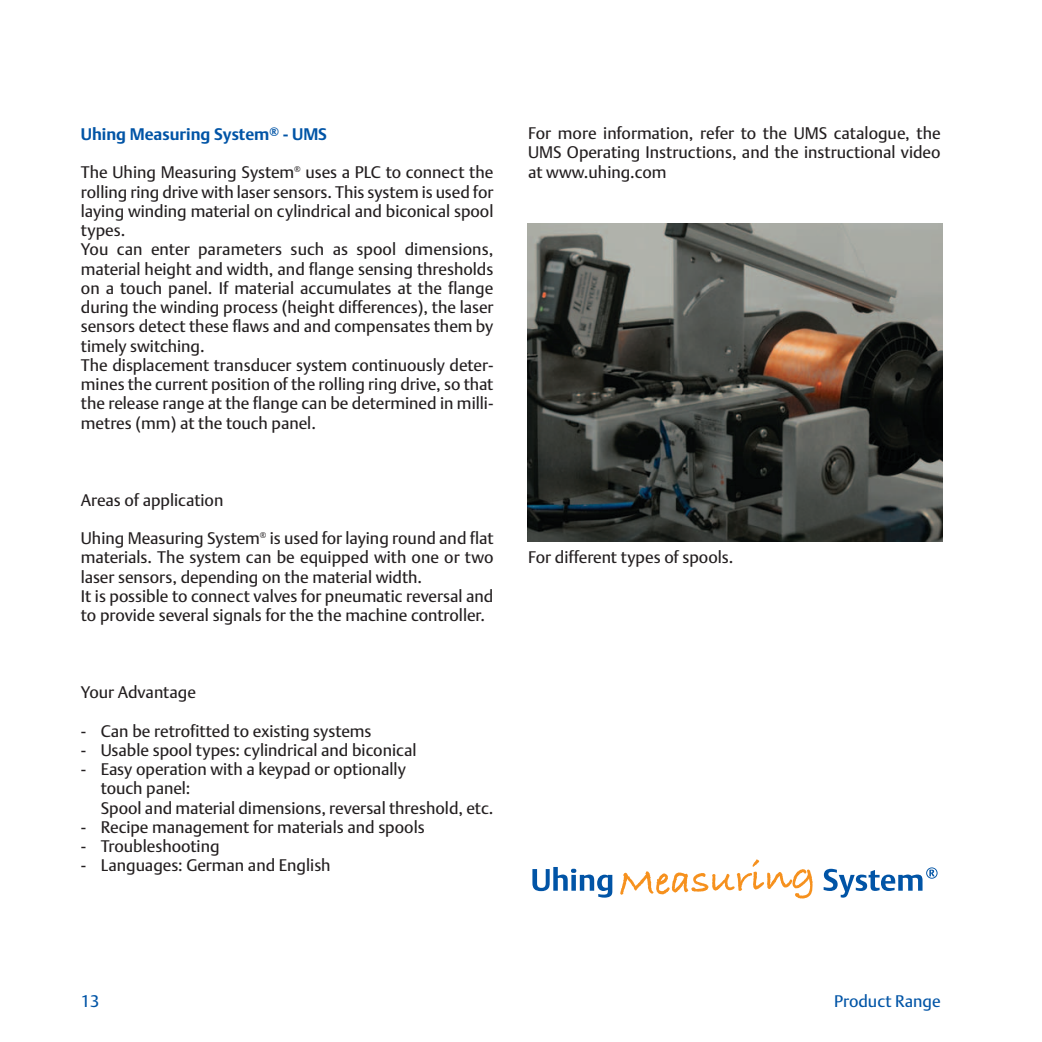
<style>
.page{position:relative;width:1042px;height:1042px;background:#fff}
.page>*{position:absolute;margin:0;border:0;box-sizing:border-box;transform-origin:0 0}
.t1{font:16.62px/19.2px "DTL Argo T";color:#231f20}
.t2{font:700 16.62px "DTL Argo T";color:#0154a6}
.t3{font:16.62px "DTL Argo T";color:#0154a6}
</style>
<div class="page">
<img style="left:528px;top:223px;width:414px;height:318px">
<svg style="left:532px;top:867px;width:80px;height:30px"></svg>
<svg style="left:620px;top:859px;width:192px;height:39px"></svg>
<svg style="left:823px;top:867px;width:114px;height:30px"></svg>
<p class="t2" style="left:81px;top:127px;width:248px">Uhing Measuring System<sup>®</sup> - UMS</p>
<p class="t1" style="left:81px;top:164px;width:414px">The Uhing Measuring System<sup>®</sup> uses a PLC to connect the rolling ring drive with laser sensors. This system is used for laying winding material on cylindrical and biconical spool types.<br>You can enter parameters such as spool dimensions, material height and width, and flange sensing thresholds on a touch panel. If material accumulates at the flange during the winding process (height differences), the laser sensors detect these flaws and and compensates them by timely switching.<br>The displacement transducer system continuously deter&shy;mines the current position of the rolling ring drive, so that the release range at the flange can be determined in milli&shy;metres (mm) at the touch panel.</p>
<p class="t1" style="left:81px;top:491px;width:144px">Areas of application</p>
<p class="t1" style="left:81px;top:530px;width:414px">Uhing Measuring System<sup>®</sup> is used for laying round and flat materials. The system can be equipped with one or two laser sensors, depending on the material width.<br>It is possible to connect valves for pneumatic reversal and to provide several signals for the the machine controller.</p>
<p class="t1" style="left:81px;top:684px;width:117px">Your Advantage</p>
<p class="t1" style="left:81px;top:722px;width:292px">- Can be retrofitted to existing systems</p>
<p class="t1" style="left:81px;top:742px;width:337px">- Usable spool types: cylindrical and biconical</p>
<p class="t1" style="left:101px;top:761px;width:394px;text-indent:-20px">- Easy operation with a keypad or optionally<br>touch panel:<br>Spool and material dimensions, reversal threshold, etc.</p>
<p class="t1" style="left:81px;top:819px;width:345px">- Recipe management for materials and spools</p>
<p class="t1" style="left:81px;top:838px;width:140px">- Troubleshooting</p>
<p class="t1" style="left:81px;top:857px;width:251px">- Languages: German and English</p>
<p class="t1" style="left:528px;top:125px;width:414px;text-align:justify">For more information, refer to the UMS catalogue, the UMS Operating Instructions, and the instructional video at www.uhing.com</p>
<p class="t1" style="left:528px;top:548px;width:207px">For different types of spools.</p>
<p class="t3" style="left:81px;top:994px;width:20px">13</p>
<p class="t3" style="left:834px;top:994px;width:108px">Product Range</p>
</div>
